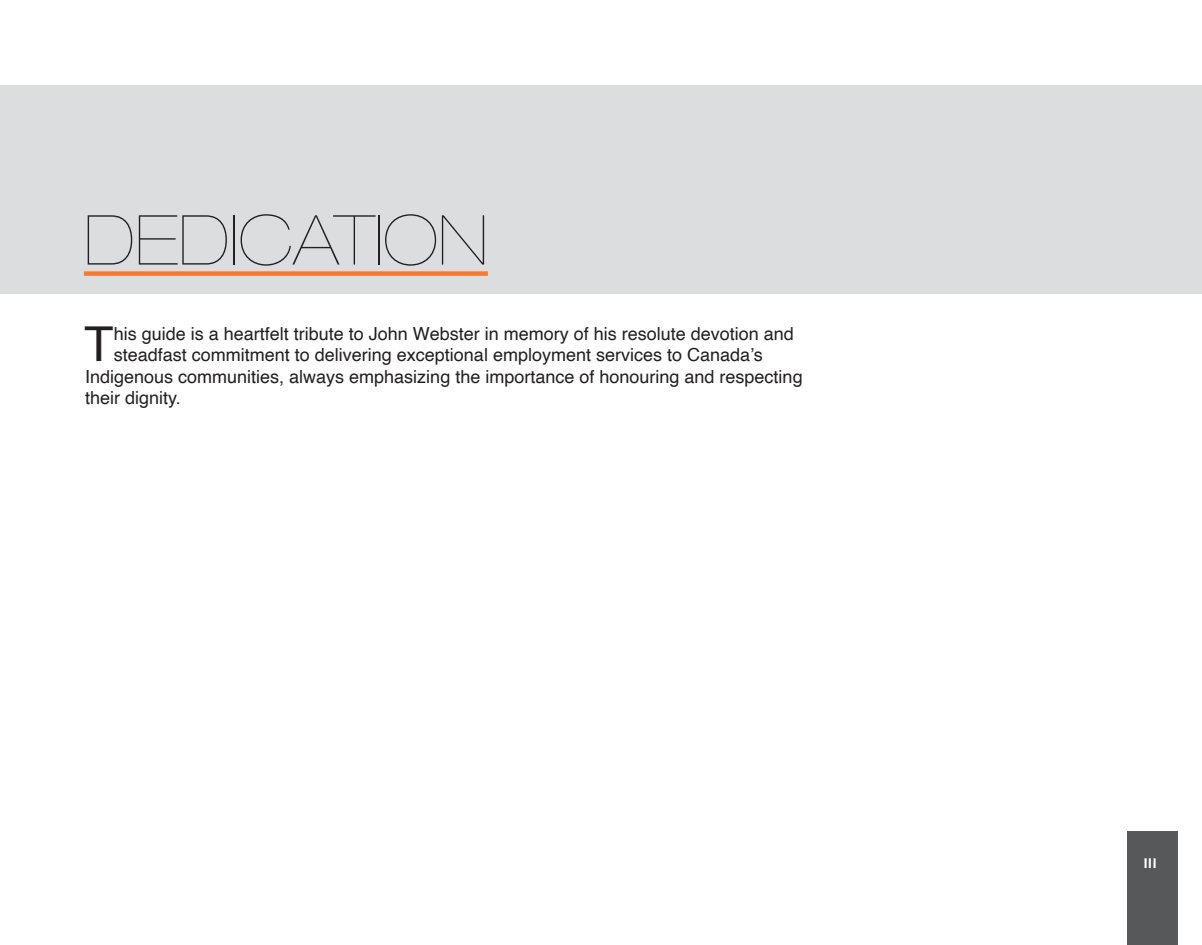
<style>
.page{position:relative;width:1202px;height:945px;background:#fff}
.page>*{position:absolute;margin:0;border:0;box-sizing:border-box;transform-origin:0 0}
.PRELIMS_-_MAIN_HEADI{font:200 expanded 69px "Helvetica Neue LT Pro";color:#231f20}
.BODY_TEXT_DROP_CAPS{font:48.15px "Helvetica";color:#231f20}
.BODY_TEXT_DROP_CAPS-2{font:18px "Helvetica";color:#231f20}
.Text_04_white{font:700 13.5px "Open Sans";color:#fff}
</style>
<div class="page">
<div style="left:1127px;top:831px;width:51px;height:114px;background:#57585a"></div>
<div style="left:0;top:85px;width:1202px;height:209px;background:#dcdddf"></div>
<div style="left:84px;top:271px;width:404px;height:5px;background:#f47b31"></div>
<p class="PRELIMS_-_MAIN_HEADI" style="left:84px;top:200px;width:405px">DEDICATION</p>
<p class="BODY_TEXT_DROP_CAPS" style="left:84px;top:307px;width:31px">T</p>
<p class="BODY_TEXT_DROP_CAPS-2" style="left:114px;top:319px;width:682px">his guide is a heartfelt tribute to John Webster in memory of his resolute devotion and</p>
<p class="BODY_TEXT_DROP_CAPS-2" style="left:114px;top:341px;width:650px">steadfast commitment to delivering exceptional employment services to Canada’s</p>
<p class="BODY_TEXT_DROP_CAPS-2" style="left:85px;top:363px;width:719px">Indigenous communities, always emphasizing the importance of honouring and respecting</p>
<p class="BODY_TEXT_DROP_CAPS-2" style="left:85px;top:384px;width:97px">their dignity.</p>
<p class="Text_04_white" style="left:1143px;top:853px;width:15px">III</p>
</div>
